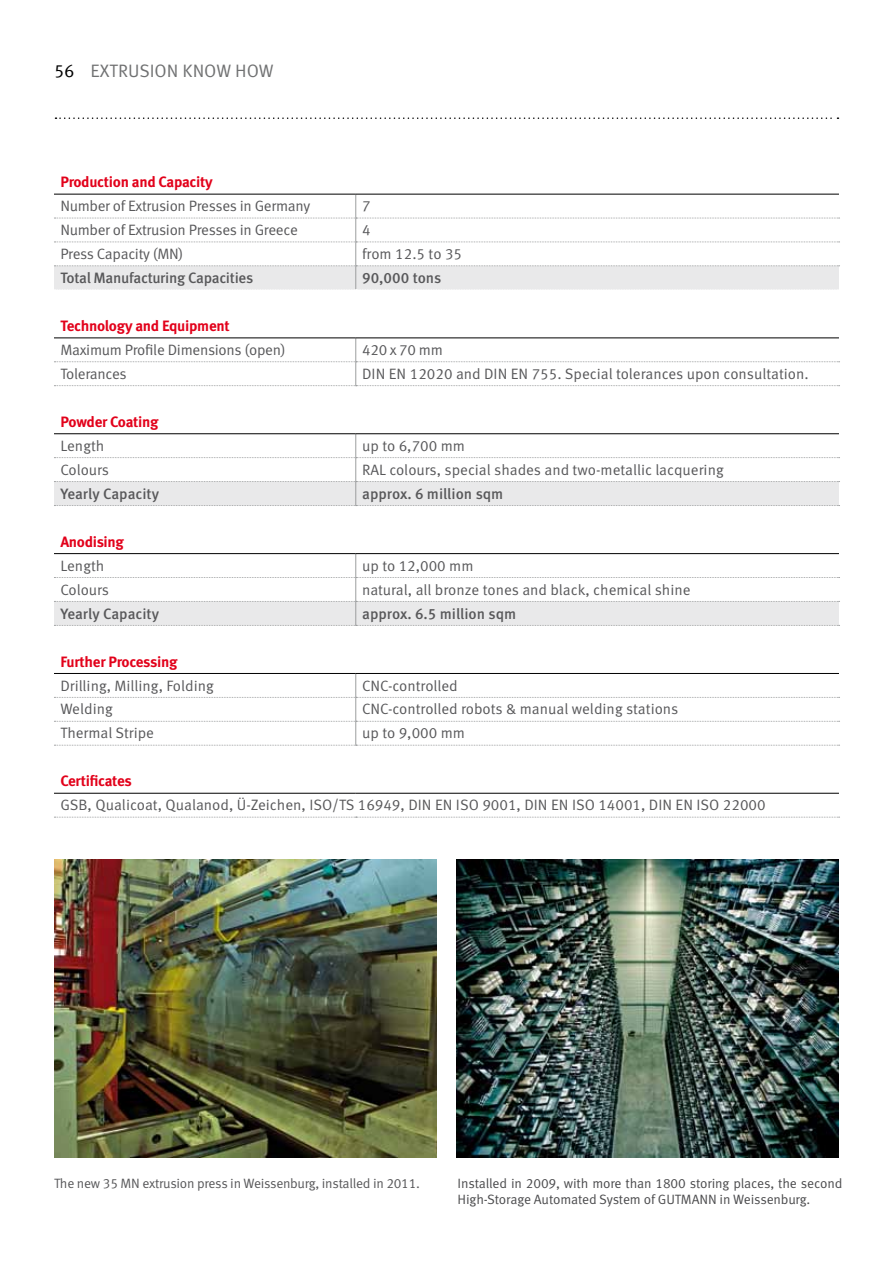
<style>
.page{position:relative;width:893px;height:1263px;background:#fff}
.page>*{position:absolute;margin:0;border:0;box-sizing:border-box;transform-origin:0 0}
.t1{font:18px "Gutmann Meta Norm";color:#707172}
.t2{font:18px "Gutmann Meta Norm";color:#000}
.t3{font:15px "Gutmann Meta Norm";color:#58585a}
.t4{font:500 15px "Gutmann Meta";letter-spacing:-.005em;color:#58585a}
.t5{font:15px "Gutmann Meta Norm";letter-spacing:-.02em;color:#58585a}
.t6{font:700 15px "Gutmann Meta";letter-spacing:-.02em;color:#e2001a}
.t7{font:15px "Gutmann Meta Norm";letter-spacing:-.025em;color:#58585a}
.t8{font:13.5px/16.2px "Gutmann Meta Norm";letter-spacing:-.01em;color:#4b4b4d}
.t9{font:13.5px "Gutmann Meta Norm";letter-spacing:-.02em;color:#58585a}
</style>
<div class="page">
<svg style="left:56px;top:117px;width:782px;height:2px"></svg>
<svg style="left:54px;top:193px;width:785px;height:624px"></svg>
<svg style="left:54px;top:290px;width:785px;height:263px"></svg>
<svg style="left:54px;top:338px;width:786px;height:48px"></svg>
<svg style="left:54px;top:434px;width:786px;height:72px"></svg>
<svg style="left:54px;top:554px;width:786px;height:72px"></svg>
<svg style="left:54px;top:674px;width:786px;height:72px"></svg>
<svg style="left:54px;top:195px;width:786px;height:95px"></svg>
<svg style="left:54px;top:313px;width:785px;height:1px"></svg>
<hr style="left:54px;top:194px;width:302px;height:1px;background:#000">
<hr style="left:356px;top:194px;width:483px;height:1px;background:#000">
<hr style="left:54px;top:337px;width:302px;height:1px;background:#000">
<hr style="left:356px;top:337px;width:483px;height:1px;background:#000">
<hr style="left:54px;top:673px;width:302px;height:1px;background:#000">
<hr style="left:356px;top:673px;width:483px;height:1px;background:#000">
<hr style="left:54px;top:553px;width:302px;height:1px;background:#000">
<hr style="left:356px;top:553px;width:483px;height:1px;background:#000">
<hr style="left:54px;top:433px;width:302px;height:1px;background:#000">
<hr style="left:356px;top:433px;width:483px;height:1px;background:#000">
<svg style="left:54px;top:817px;width:786px;height:1px"></svg>
<hr style="left:54px;top:793px;width:302px;height:1px;background:#000">
<hr style="left:356px;top:793px;width:483px;height:1px;background:#000">
<img style="left:54px;top:859px;width:383px;height:299px">
<img style="left:456px;top:859px;width:383px;height:299px">
<p class="t2" style="left:54px;top:58px;width:22px">56</p>
<p class="t1" style="left:90px;top:58px;width:185px">EXTRUSION KNOW HOW</p>
<p class="t6" style="left:60px;top:170px;width:154px">Production and Capacity</p>
<p class="t5" style="left:60px;top:195px;width:251px">Number of Extrusion Presses in Germany</p>
<p class="t3" style="left:362px;top:195px;width:10px">7</p>
<p class="t5" style="left:60px;top:219px;width:239px">Number of Extrusion Presses in Greece</p>
<p class="t3" style="left:362px;top:219px;width:10px">4</p>
<p class="t7" style="left:60px;top:242px;width:125px">Press Capacity (MN)</p>
<p class="t3" style="left:362px;top:242px;width:101px">from 12.5 to 35</p>
<p class="t4" style="left:60px;top:266px;width:194px">Total Manufacturing Capacities</p>
<p class="t4" style="left:362px;top:266px;width:81px">90,000 tons</p>
<p class="t6" style="left:60px;top:314px;width:171px">Technology and Equipment</p>
<p class="t5" style="left:60px;top:338px;width:227px">Maximum Profile Dimensions (open)</p>
<p class="t3" style="left:362px;top:338px;width:82px">420 x 70 mm</p>
<p class="t7" style="left:60px;top:362px;width:68px">Tolerances</p>
<p class="t3" style="left:362px;top:362px;width:448px">DIN EN 12020 and DIN EN 755. Special tolerances upon consultation.</p>
<p class="t6" style="left:60px;top:410px;width:100px">Powder Coating</p>
<p class="t3" style="left:60px;top:434px;width:46px">Length</p>
<p class="t3" style="left:362px;top:434px;width:104px">up to 6,700 mm</p>
<p class="t3" style="left:60px;top:458px;width:50px">Colours</p>
<p class="t3" style="left:362px;top:458px;width:363px">RAL colours, special shades and two-metallic lacquering</p>
<p class="t4" style="left:60px;top:482px;width:100px">Yearly Capacity</p>
<p class="t4" style="left:362px;top:482px;width:143px">approx. 6 million sqm</p>
<p class="t6" style="left:60px;top:530px;width:65px">Anodising</p>
<p class="t3" style="left:60px;top:554px;width:46px">Length</p>
<p class="t3" style="left:362px;top:554px;width:113px">up to 12,000 mm</p>
<p class="t3" style="left:60px;top:578px;width:50px">Colours</p>
<p class="t3" style="left:362px;top:578px;width:330px">natural, all bronze tones and black, chemical shine</p>
<p class="t4" style="left:60px;top:602px;width:100px">Yearly Capacity</p>
<p class="t4" style="left:362px;top:602px;width:156px">approx. 6.5 million sqm</p>
<p class="t6" style="left:60px;top:650px;width:119px">Further Processing</p>
<p class="t3" style="left:60px;top:674px;width:155px">Drilling, Milling, Folding</p>
<p class="t3" style="left:362px;top:674px;width:97px">CNC-controlled</p>
<p class="t3" style="left:60px;top:698px;width:54px">Welding</p>
<p class="t3" style="left:362px;top:698px;width:318px">CNC-controlled robots &amp; manual welding stations</p>
<p class="t3" style="left:60px;top:722px;width:95px">Thermal Stripe</p>
<p class="t3" style="left:362px;top:722px;width:104px">up to 9,000 mm</p>
<p class="t6" style="left:60px;top:769px;width:73px">Certificates</p>
<p class="t3" style="left:60px;top:794px;width:707px">GSB, Qualicoat, Qualanod, Ü-Zeichen, ISO/TS 16949, DIN EN ISO 9001, DIN EN ISO 14001, DIN EN ISO 22000</p>
<p class="t9" style="left:54px;top:1173px;width:367px">The new 35 MN extrusion press in Weissenburg, installed in 2011.</p>
<p class="t8" style="left:458px;top:1174px;width:386px">Installed in 2009, with more than 1800 storing places, the second<br>High-Storage Automated System of GUTMANN in Weissenburg.</p>
</div>
